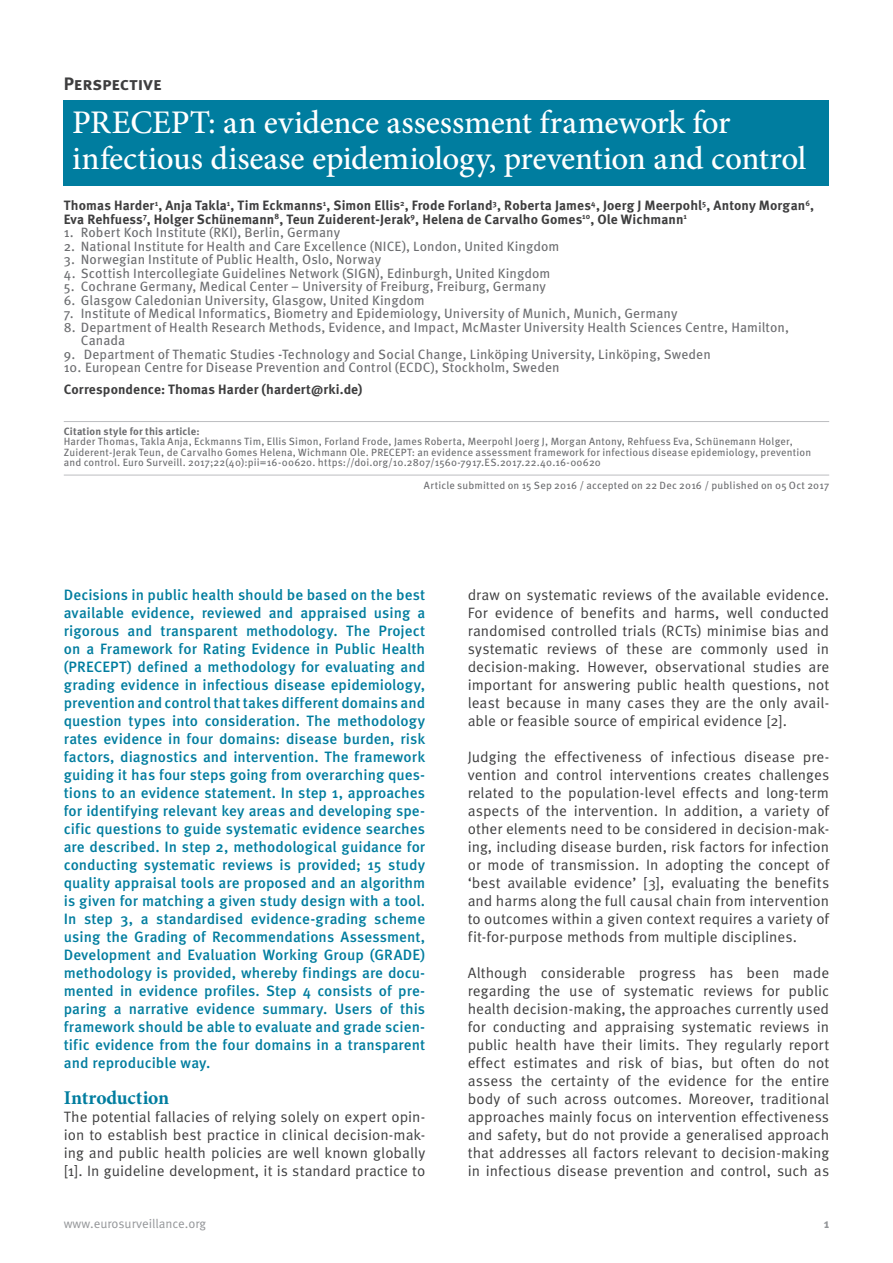
<style>
.page{position:relative;width:893px;height:1263px;background:#fff}
.page>*{position:absolute;margin:0;border:0;box-sizing:border-box;transform-origin:0 0}
.t1{font:500 33px/36px "Minion Pro";letter-spacing:-.01em;color:#fff}
.t2{font:700 19.5px "Minion Pro";letter-spacing:-.005em;color:#007d9f}
.t3{font:700 18px "Meta Pro";letter-spacing:.005em;color:#3e3e3f}
.t4{font:15px/18px "Meta Pro";color:#3e3e3f;text-align:justify}
.t5{font:500 15px/18px "Meta Pro";color:#007d9f;text-align:justify}
.t6{font:13.5px/13.5px "Meta Pro";letter-spacing:.005em;color:#6c6d70}
.t7{font:700 13.5px/13.5px "Meta Pro";letter-spacing:.005em;color:#3e3e3f}
.t8{font:12.75px "Meta Pro";color:#939598}
.t9{font:700 12.75px "Meta Pro";color:#939598}
.t10{font:10.5px/10.5px "Meta Pro";letter-spacing:.015em;color:#6c6d70}
.t11{font:700 10.5px "Meta Pro";letter-spacing:.015em;color:#6c6d70}
</style>
<div class="page">
<hr style="left:64px;top:421px;width:765px;height:1px;background:#bcbdc0">
<hr style="left:64px;top:475px;width:765px;height:1px;background:#bcbdc0">
<div style="left:64px;top:100px;width:765px;height:86px;background:#007d9f"></div>
<p class="t3" style="left:64px;top:72px;width:99px">Perspective</p>
<h1 class="t1" style="left:72px;top:104px;width:736px">PRECEPT: an evidence assessment framework for infectious disease epidemiology, prevention and control</h1>
<p class="t7" style="left:64px;top:199px;width:752px">Thomas Harder<sup>1</sup>, Anja Takla<sup>1</sup>, Tim Eckmanns<sup>1</sup>, Simon Ellis<sup>2</sup>, Frode Forland<sup>3</sup>, Roberta James<sup>4</sup>, Joerg J Meerpohl<sup>5</sup>, Antony Morgan<sup>6</sup>,<br>Eva Rehfuess<sup>7</sup>, Holger Schünemann<sup>8</sup>, Teun Zuiderent-Jerak<sup>9</sup>, Helena de Carvalho Gomes<sup>10</sup>, Ole Wichmann<sup>1</sup></p>
<p class="t6" style="left:64px;top:226px;width:278px">1. Robert Koch Institute (RKI), Berlin, Germany</p>
<p class="t6" style="left:64px;top:240px;width:497px">2. National Institute for Health and Care Excellence (NICE), London, United Kingdom</p>
<p class="t6" style="left:64px;top:253px;width:319px">3. Norwegian Institute of Public Health, Oslo, Norway</p>
<p class="t6" style="left:64px;top:267px;width:488px">4. Scottish Intercollegiate Guidelines Network (SIGN), Edinburgh, United Kingdom</p>
<p class="t6" style="left:64px;top:280px;width:484px">5. Cochrane Germany, Medical Center – University of Freiburg, Freiburg, Germany</p>
<p class="t6" style="left:64px;top:294px;width:362px">6. Glasgow Caledonian University, Glasgow, United Kingdom</p>
<p class="t6" style="left:64px;top:307px;width:615px">7. Institute of Medical Informatics, Biometry and Epidemiology, University of Munich, Munich, Germany</p>
<p class="t6" style="left:81px;top:321px;width:710px;text-indent:-17px">8. Department of Health Research Methods, Evidence, and Impact, McMaster University Health Sciences Centre, Hamilton,<br>Canada</p>
<p class="t6" style="left:64px;top:348px;width:648px">9. Department of Thematic Studies -Technology and Social Change, Linköping University, Linköping, Sweden</p>
<p class="t6" style="left:64px;top:361px;width:497px">10. European Centre for Disease Prevention and Control (ECDC), Stockholm, Sweden</p>
<p class="t7" style="left:64px;top:383px;width:300px">Correspondence: Thomas Harder (hardert@rki.de)</p>
<p class="t11" style="left:64px;top:424px;width:137px">Citation style for this article:</p>
<p class="t10" style="left:64px;top:437px;width:749px">Harder Thomas, Takla Anja, Eckmanns Tim, Ellis Simon, Forland Frode, James Roberta, Meerpohl Joerg J, Morgan Antony, Rehfuess Eva, Schünemann Holger,<br>Zuiderent-Jerak Teun, de Carvalho Gomes Helena, Wichmann Ole. PRECEPT: an evidence assessment framework for infectious disease epidemiology, prevention and control. Euro Surveill. 2017;22(40):pii=16-00620. https://doi.org/10.2807/1560-7917.ES.2017.22.40.16-00620</p>
<p class="t10" style="left:424px;top:481px;width:407px">Article submitted on 15 Sep 2016 / accepted on 22 Dec 2016 / published on 05 Oct 2017</p>
<p class="t5" style="left:64px;top:586px;width:363px">Decisions in public health should be based on the best available evidence, reviewed and appraised using a rigorous and transparent methodology. The Project on a Framework for Rating Evidence in Public Health (PRECEPT) defined a methodology for evaluating and grading evidence in infectious disease epidemiology, prevention and control that takes different domains and question types into consideration. The methodology rates evidence in four domains: disease burden, risk factors, diagnostics and intervention. The framework guiding it has four steps going from overarching ques&shy;tions to an evidence statement. In step 1, approaches for identifying relevant key areas and developing spe&shy;cific questions to guide systematic evidence searches are described. In step 2, methodological guidance for conducting systematic reviews is provided; 15 study quality appraisal tools are proposed and an algorithm is given for matching a given study design with a tool.<br>In step 3, a standardised evidence-grading scheme using the Grading of Recommendations Assessment, Development and Evaluation Working Group (GRADE) methodology is provided, whereby findings are docu&shy;mented in evidence profiles. Step 4 consists of pre&shy;paring a narrative evidence summary. Users of this framework should be able to evaluate and grade scien&shy;tific evidence from the four domains in a transparent and reproducible way.</p>
<h2 class="t2" style="left:64px;top:1084px;width:107px">Introduction</h2>
<p class="t4" style="left:64px;top:1108px;width:363px">The potential fallacies of relying solely on expert opin&shy;ion to establish best practice in clinical decision-mak&shy;ing and public health policies are well known globally [1]. In guideline development, it is standard practice to</p>
<p class="t4" style="left:468px;top:586px;width:363px">draw on systematic reviews of the available evidence.<br>For evidence of benefits and harms, well conducted randomised controlled trials (RCTs) minimise bias and systematic reviews of these are commonly used in decision-making. However, observational studies are important for answering public health questions, not least because in many cases they are the only avail&shy;able or feasible source of empirical evidence [2].</p>
<p class="t4" style="left:468px;top:748px;width:363px">Judging the effectiveness of infectious disease pre&shy;vention and control interventions creates challenges related to the population-level effects and long-term aspects of the intervention. In addition, a variety of other elements need to be considered in decision-mak&shy;ing, including disease burden, risk factors for infection or mode of transmission. In adopting the concept of ‘best available evidence’ [3], evaluating the benefits and harms along the full causal chain from intervention to outcomes within a given context requires a variety of fit-for-purpose methods from multiple disciplines.</p>
<p class="t4" style="left:468px;top:964px;width:363px">Although considerable progress has been made regarding the use of systematic reviews for public health decision-making, the approaches currently used for conducting and appraising systematic reviews in public health have their limits. They regularly report effect estimates and risk of bias, but often do not assess the certainty of the evidence for the entire body of such across outcomes. Moreover, traditional approaches mainly focus on intervention effectiveness and safety, but do not provide a generalised approach that addresses all factors relevant to decision-making in infectious disease prevention and control, such as</p>
<p class="t8" style="left:64px;top:1215px;width:144px">www.eurosurveillance.org</p>
<p class="t9" style="left:824px;top:1215px;width:7px">1</p>
</div>
